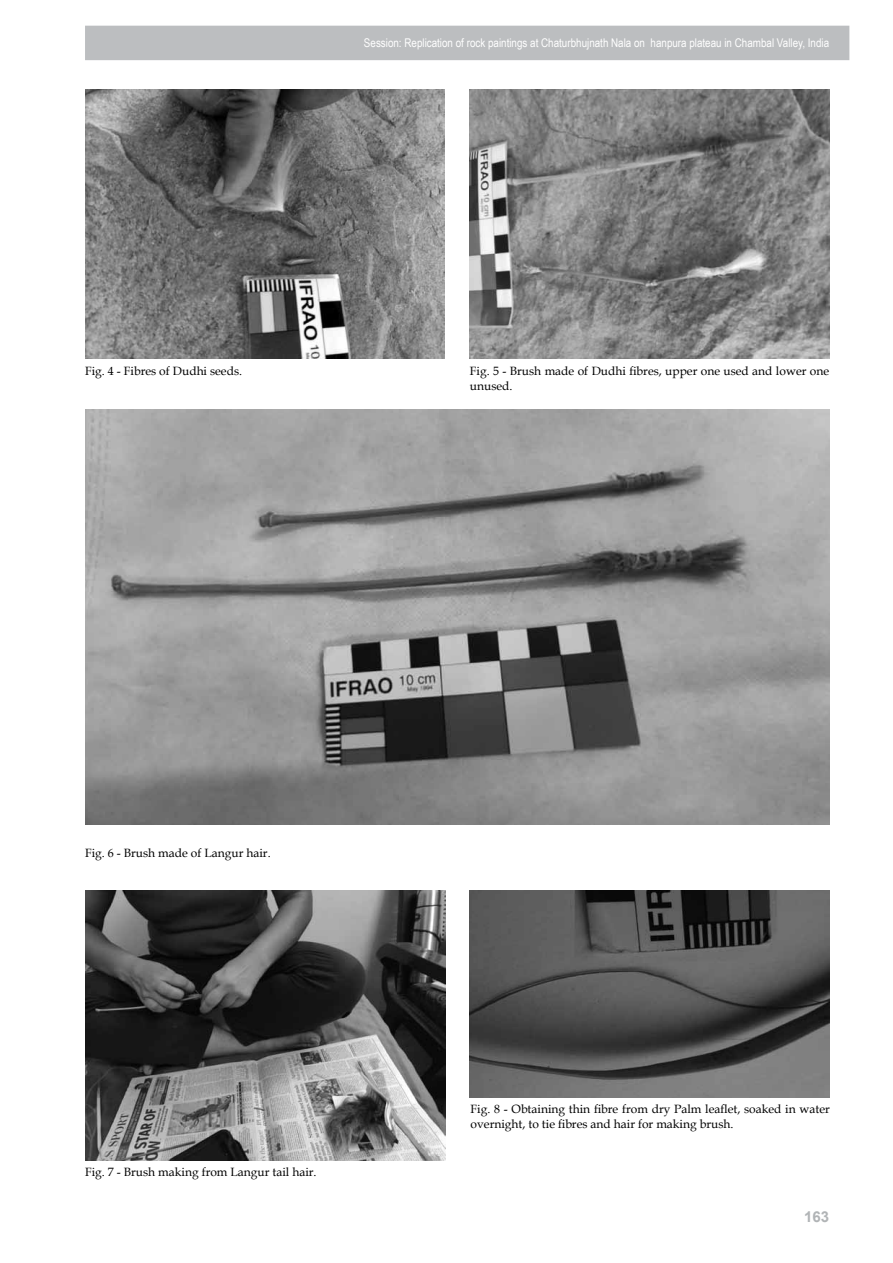
<style>
.page{position:relative;width:893px;height:1263px;background:#fff}
.page>*{position:absolute;margin:0;border:0;box-sizing:border-box;transform-origin:0 0}
.t1{font:700 15px "Arial";color:#b1b4b6}
.t2{font:12px/14.4px "Book Antiqua";color:#000}
.t3{font:12px "Arial Narrow";color:#fff}
</style>
<div class="page">
<div style="left:85px;top:26px;width:764px;height:34px;background:#bcbec0"></div>
<img style="left:85px;top:89px;width:359px;height:270px">
<img style="left:470px;top:89px;width:359px;height:270px">
<img style="left:85px;top:409px;width:744px;height:415px">
<img style="left:85px;top:890px;width:360px;height:270px">
<img style="left:470px;top:890px;width:359px;height:208px">
<p class="t3" style="left:364px;top:34px;width:467px">Session: Replication of rock paintings at Chaturbhujnath Nala on hanpura plateau in Chambal Valley, India</p>
<p class="t2" style="left:85px;top:364px;width:159px">Fig. 4 - Fibres of Dudhi seeds.</p>
<p class="t2" style="left:470px;top:364px;width:361px">Fig. 5 - Brush made of Dudhi fibres, upper one used and lower one unused.</p>
<p class="t2" style="left:85px;top:845px;width:187px">Fig. 6 - Brush made of Langur hair.</p>
<p class="t2" style="left:85px;top:1164px;width:233px">Fig. 7 - Brush making from Langur tail hair.</p>
<p class="t2" style="left:471px;top:1101px;width:361px">Fig. 8 - Obtaining thin fibre from dry Palm leaflet, soaked in water overnight, to tie fibres and hair for making brush.</p>
<p class="t1" style="left:804px;top:1206px;width:27px">163</p>
</div>
